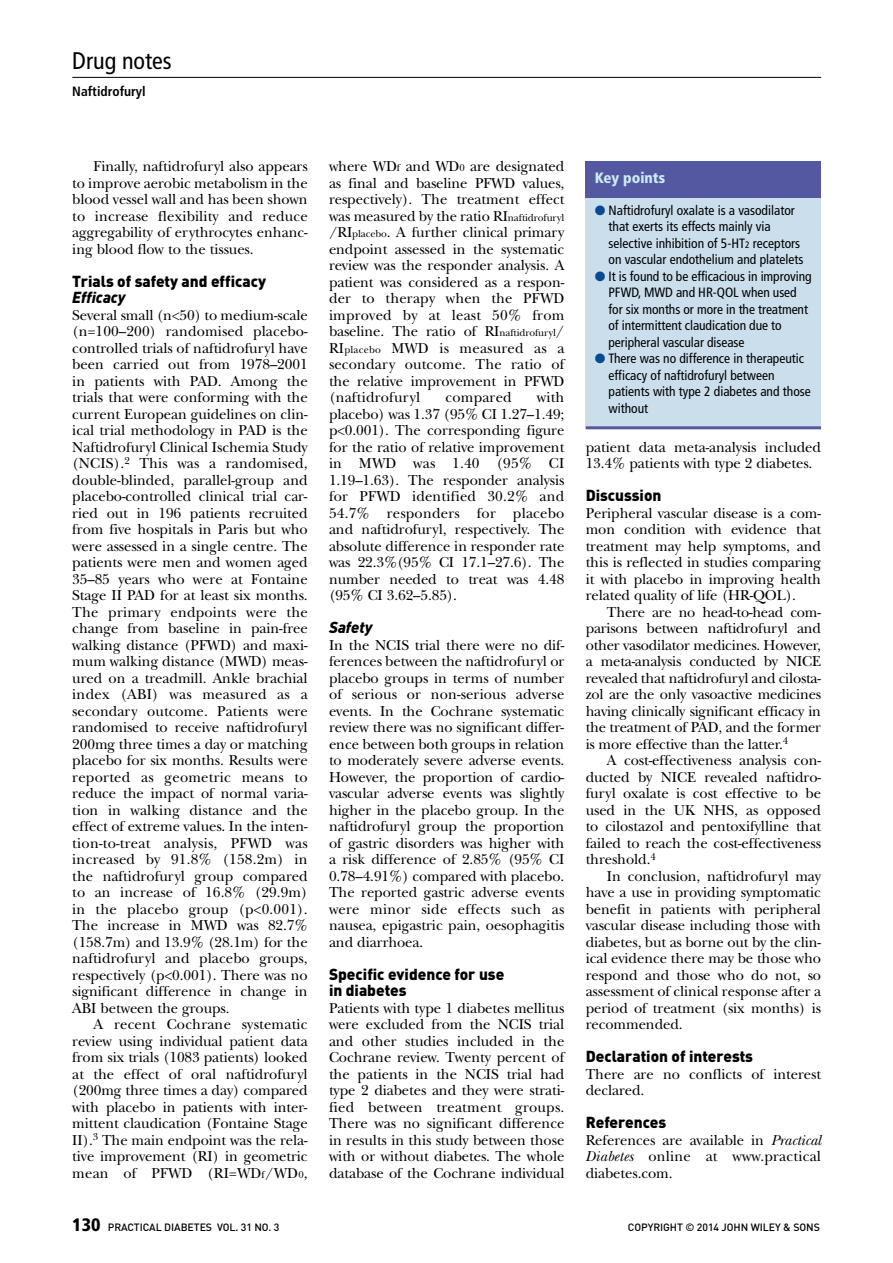
<style>
.page{position:relative;width:893px;height:1263px;background:#fff}
.page>*{position:absolute;margin:0;border:0;box-sizing:border-box;transform-origin:0 0}
.t1{font:condensed 24px "Frutiger";color:#000}
.t2{font:900 15.75px/16.5px "DIN";color:#000}
.t3{font:italic 900 15.75px "DIN";color:#000}
.t4{font:15px/16.5px "New Baskerville";letter-spacing:-.005em;color:#000;text-align:justify}
.t5{font:900 condensed 15px "Frutiger";color:#ccecf4}
.t6{font:15px "New Baskerville";letter-spacing:.015em;color:#000}
.t7{font:condensed 13.5px/16.5px "Frutiger";color:#000}
.t8{font:700 condensed 13.5px "Frutiger";color:#000}
.t9{font:500 10.5px "DIN";letter-spacing:-.005em;color:#000}
.s1{font-size:10.5px}
.s2{color:#094991}
.s3{font-size:9.45px}
.s4{font-style:italic}
.s5{font-family:"Frutiger";font-weight:900;font-stretch:condensed;font-size:18px}
</style>
<div class="page">
<svg style="left:72px;top:77px;width:749px;height:1px"></svg>
<div style="left:585px;top:196px;width:236px;height:231px;background:#cbdeeb"></div>
<div style="left:585px;top:161px;width:236px;height:37px;background:#5358a0"></div>
<hr style="left:585px;top:426px;width:236px;height:3px;background:#5358a0">
<h1 class="t1" style="left:72px;top:47px;width:101px">Drug notes</h1>
<p class="t8" style="left:72px;top:84px;width:75px">Naftidrofuryl</p>
<p class="t4" style="left:72px;top:158px;width:237px;text-indent:21px">Finally, naftidrofuryl also appears to improve aerobic metabolism in the blood vessel wall and has been shown to increase flexibility and reduce aggregability of erythrocytes enhanc&shy;ing blood flow to the tissues.</p>
<p class="t2" style="left:72px;top:272px;width:195px">Trials of safety and efficacy</p>
<p class="t3" style="left:72px;top:287px;width:55px">Efficacy</p>
<p class="t4" style="left:72px;top:306px;width:237px">Several small (n&lt;50) to medium-scale (n=100–200) randomised placebo&shy;controlled trials of naftidrofuryl have been carried out from 1978–2001 in patients with PAD. Among the trials that were conforming with the current European guidelines on clin&shy;ical trial methodology in PAD is the Naftidrofuryl Clinical Ischemia Study (NCIS).<sup>2</sup> This was a randomised, double-blinded, parallel-group and placebo-controlled clinical trial car&shy;ried out in 196 patients recruited from five hospitals in Paris but who were assessed in a single centre. The patients were men and women aged 35–85 years who were at Fontaine Stage II PAD for at least six months.<br>The primary endpoints were the change from baseline in pain-free walking distance (PFWD) and maxi&shy;mum walking distance (MWD) meas&shy;ured on a treadmill. Ankle brachial index (ABI) was measured as a secondary outcome. Patients were randomised to receive naftidrofuryl 200mg three times a day or matching placebo for six months. Results were reported as geometric means to reduce the impact of normal varia&shy;tion in walking distance and the effect of extreme values. In the inten&shy;tion-to-treat analysis, PFWD was increased by 91.8% (158.2m) in the naftidrofuryl group compared to an increase of 16.8% (29.9m) in the placebo group (p&lt;0.001).<br>The increase in MWD was 82.7% (158.7m) and 13.9% (28.1m) for the naftidrofuryl and placebo groups, respectively (p&lt;0.001). There was no significant difference in change in ABI between the groups.</p>
<p class="t4" style="left:72px;top:1016px;width:237px;text-indent:21px">A recent Cochrane systematic review using individual patient data from six trials (1083 patients) looked at the effect of oral naftidrofuryl (200mg three times a day) compared with placebo in patients with inter&shy;mittent claudication (Fontaine Stage II).<sup>3</sup> The main endpoint was the rela&shy;tive improvement (RI) in geometric mean of PFWD (RI=WD<span class="s1">f</span>/WD<span class="s1">0</span>,</p>
<p class="t4" style="left:329px;top:158px;width:237px">where WD<span class="s1">f</span> and WD<span class="s1">0</span> are designated as final and baseline PFWD values, respectively). The treatment effect was measured by the ratio RI<span class="s1">naftidrofuryl </span>/RI<span class="s1">placebo</span>. A further clinical primary endpoint assessed in the systematic review was the responder analysis. A patient was considered as a respon&shy;der to therapy when the PFWD improved by at least 50% from baseline. The ratio of RI<span class="s1">naftidrofuryl</span>/ RI<span class="s1">placebo</span> MWD is measured as a secondary outcome. The ratio of the relative improvement in PFWD (naftidrofuryl</p>
<p class="t4" style="left:329px;top:389px;width:237px;text-indent:208px">with placebo) was 1.37 (95% CI 1.27–1.49; p&lt;0.001). The corresponding figure for the ratio of relative improvement in MWD was 1.40 (95% CI 1.19–1.63). The responder analysis for PFWD identified 30.2% and 54.7% responders for placebo and naftidrofuryl, respectively. The absolute difference in responder rate was 22.3%(95% CI 17.1–27.6). The number needed to treat was 4.48 (95% CI 3.62–5.85).</p>
<p class="t3" style="left:329px;top:617px;width:45px">Safety</p>
<p class="t4" style="left:329px;top:636px;width:237px">In the NCIS trial there were no dif&shy;ferences between the naftidrofuryl or placebo groups in terms of number of serious or non-serious adverse events. In the Cochrane systematic review there was no significant differ&shy;ence between both groups in relation to moderately severe adverse events.<br>However, the proportion of cardio&shy;vascular adverse events was slightly higher in the placebo group. In the naftidrofuryl group the proportion of gastric disorders was higher with a risk difference of 2.85% (95% CI 0.78–4.91%) compared with placebo.<br>The reported gastric adverse events were minor side effects such as nausea, epigastric pain, oesophagitis and diarrhoea.</p>
<p class="t2" style="left:329px;top:965px;width:177px">Specific evidence for use in diabetes</p>
<p class="t4" style="left:329px;top:999px;width:237px">Patients with type 1 diabetes mellitus were excluded from the NCIS trial and other studies included in the Cochrane review. Twenty percent of the patients in the NCIS trial had type 2 diabetes and they were strati&shy;fied between treatment groups.<br>There was no significant difference in results in this study between those with or without diabetes. The whole database of the Cochrane individual</p>
<p class="t6" style="left:445px;top:388px;width:68px">compared</p>
<p class="t5" style="left:594px;top:169px;width:72px">Key points</p>
<p class="t7" style="left:608px;top:202px;width:196px;text-indent:-14px"><span class="s2">●</span> Naftidrofuryl oxalate is a vasodilator that exerts its effects mainly via selective inhibition of 5-HT<span class="s3">2</span> receptors on vascular endothelium and platelets</p>
<p class="t7" style="left:608px;top:268px;width:204px;text-indent:-14px"><span class="s2">●</span> It is found to be efficacious in improving PFWD, MWD and HR-QOL when used for six months or more in the treatment of intermittent claudication due to peripheral vascular disease</p>
<p class="t7" style="left:608px;top:351px;width:204px;text-indent:-14px"><span class="s2">●</span> There was no difference in therapeutic efficacy of naftidrofuryl between patients with type 2 diabetes and those without</p>
<p class="t4" style="left:585px;top:438px;width:237px">patient data meta-analysis included<br>13.4% patients with type 2 diabetes.</p>
<p class="t2" style="left:585px;top:486px;width:77px">Discussion</p>
<p class="t4" style="left:585px;top:504px;width:237px">Peripheral vascular disease is a com&shy;mon condition with evidence that treatment may help symptoms, and this is reflected in studies comparing it with placebo in improving health related quality of life (HR-QOL).</p>
<p class="t4" style="left:585px;top:603px;width:237px;text-indent:21px">There are no head-to-head com&shy;parisons between naftidrofuryl and other vasodilator medicines. However, a meta-analysis conducted by NICE revealed that naftidrofuryl and cilosta&shy;zol are the only vasoactive medicines having clinically significant efficacy in the treatment of PAD, and the former is more effective than the latter.<sup>4</sup></p>
<p class="t4" style="left:585px;top:752px;width:237px;text-indent:21px">A cost-effectiveness analysis con&shy;ducted by NICE revealed naftidro&shy;furyl oxalate is cost effective to be used in the UK NHS, as opposed to cilostazol and pentoxifylline that failed to reach the cost-effectiveness threshold.<sup>4</sup></p>
<p class="t4" style="left:585px;top:867px;width:237px;text-indent:21px">In conclusion, naftidrofuryl may have a use in providing symptomatic benefit in patients with peripheral vascular disease including those with diabetes, but as borne out by the clin&shy;ical evidence there may be those who respond and those who do not, so assessment of clinical response after a period of treatment (six months) is recommended.</p>
<p class="t2" style="left:585px;top:1047px;width:169px">Declaration of interests</p>
<p class="t4" style="left:585px;top:1065px;width:237px">There are no conflicts of interest declared.</p>
<p class="t2" style="left:585px;top:1113px;width:82px">References</p>
<p class="t4" style="left:585px;top:1131px;width:237px">References are available in <span class="s4">Practical Diabetes</span> online at www.practical diabetes.com.</p>
<p class="t9" style="left:72px;top:1220px;width:209px"><span class="s5">130</span> PRACTICAL DIABETES VOL. 31 NO. 3</p>
<p class="t9" style="left:628px;top:1220px;width:193px">COPYRIGHT © 2014 JOHN WILEY &amp; SONS</p>
</div>
